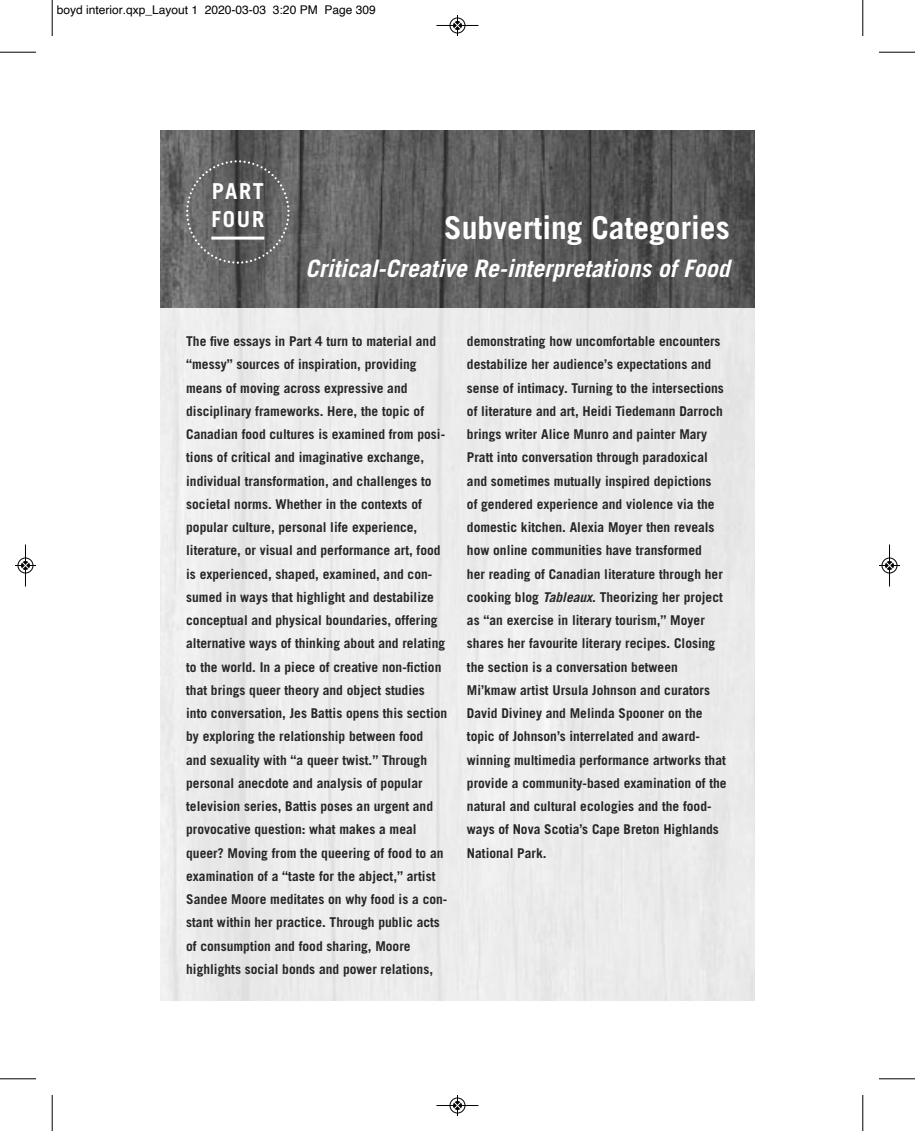
<style>
.page{position:relative;width:915px;height:1131px;background:#fff}
.page>*{position:absolute;margin:0;border:0;box-sizing:border-box;transform-origin:0 0}
.t1{font:700 31.5px "Trade Gothic";color:#fff}
.t2{font:italic 700 24px "Trade Gothic";color:#fff}
.t3{font:700 21.9px/27.5px "Trade Gothic";letter-spacing:.08em;color:#fff}
.t4{font:700 13.5px/23.2px "Trade Gothic";color:#272526}
.t5{font:12px "Helvetica";color:#000}
.s1{font-style:italic}
</style>
<div class="page">
<img style="left:160px;top:131px;width:594px;height:177px">
<div style="left:160px;top:308px;width:594px;height:692px;background:#ebebeb"></div>
<svg style="left:185px;top:159px;width:106px;height:106px;background:#656565"></svg>
<hr style="left:211px;top:236px;width:53px;height:3px;background:#fff">
<hr style="left:52px;top:0;width:1px;height:36px;background:#000">
<hr style="left:0;top:52px;width:36px;height:1px;background:#000">
<hr style="left:862px;top:0;width:1px;height:36px;background:#000">
<hr style="left:878px;top:52px;width:36px;height:1px;background:#000">
<hr style="left:52px;top:1094px;width:1px;height:36px;background:#000">
<hr style="left:0;top:1078px;width:36px;height:1px;background:#000">
<hr style="left:862px;top:1094px;width:1px;height:36px;background:#000">
<hr style="left:878px;top:1078px;width:36px;height:1px;background:#000">
<div style="left:449px;top:17px;width:16px;height:16px;border:1px solid #fff;border-radius:50%"></div>
<hr style="left:436px;top:25px;width:42px;height:1px;background:#000">
<div style="left:449px;top:18px;width:16px;height:15px;border:1px solid #000;border-radius:50%"></div>
<svg style="left:453px;top:15px;width:8px;height:21px"></svg>
<hr style="left:436px;top:1105px;width:42px;height:1px;background:#000">
<div style="left:449px;top:1097px;width:16px;height:16px;border:1px solid #000;border-radius:50%"></div>
<svg style="left:453px;top:1095px;width:8px;height:20px"></svg>
<div style="left:17px;top:557px;width:16px;height:16px;border:1px solid #fff;border-radius:50%"></div>
<hr style="left:25px;top:544px;width:1px;height:42px;background:#000">
<div style="left:18px;top:557px;width:15px;height:16px;border:1px solid #000;border-radius:50%"></div>
<svg style="left:15px;top:561px;width:21px;height:8px"></svg>
<hr style="left:889px;top:544px;width:1px;height:42px;background:#000">
<div style="left:881px;top:557px;width:16px;height:16px;border:1px solid #000;border-radius:50%"></div>
<svg style="left:879px;top:561px;width:20px;height:8px"></svg>
<p class="t5" style="left:57px;top:4px;width:320px">boyd interior.qxp_Layout 1 2020-03-03 3:20 PM Page 309</p>
<p class="t3" style="left:211px;top:180px;width:54px">PART<br>FOUR</p>
<p class="t1" style="left:444px;top:216px;width:287px">Subverting Categories</p>
<p class="t2" style="left:305px;top:259px;width:430px">Critical-Creative Re-interpretations of Food</p>
<p class="t4" style="left:186px;top:331px;width:263px">The five essays in Part 4 turn to material and “messy” sources of inspiration, providing means of moving across expressive and disciplinary frameworks. Here, the topic of Canadian food cultures is examined from posi&shy;tions of critical and imaginative exchange, individual transformation, and challenges to societal norms. Whether in the contexts of popular culture, personal life experience, literature, or visual and performance art, food is experienced, shaped, examined, and con&shy;sumed in ways that highlight and destabilize conceptual and physical boundaries, offering alternative ways of thinking about and relating to the world. In a piece of creative non-fiction that brings queer theory and object studies into conversation, Jes Battis opens this section by exploring the relationship between food<br>and sexuality with “a queer twist.” Through personal anecdote and analysis of popular television series, Battis poses an urgent and provocative question: what makes a meal queer? Moving from the queering of food to an examination of a “taste for the abject,” artist Sandee Moore meditates on why food is a con&shy;stant within her practice. Through public acts of consumption and food sharing, Moore highlights social bonds and power relations,</p>
<p class="t4" style="left:467px;top:331px;width:261px">demonstrating how uncomfortable encounters destabilize her audience’s expectations and sense of intimacy. Turning to the intersections of literature and art, Heidi Tiedemann Darroch brings writer Alice Munro and painter Mary Pratt into conversation through paradoxical and sometimes mutually inspired depictions<br>of gendered experience and violence via the domestic kitchen. Alexia Moyer then reveals how online communities have transformed<br>her reading of Canadian literature through her cooking blog <span class="s1">Tableaux</span>. Theorizing her project as “an exercise in literary tourism,” Moyer shares her favourite literary recipes. Closing the section is a conversation between Mi’kmaw artist Ursula Johnson and curators David Diviney and Melinda Spooner on the topic of Johnson’s interrelated and award&shy;winning multimedia performance artworks that provide a community-based examination of the natural and cultural ecologies and the food&shy;ways of Nova Scotia’s Cape Breton Highlands National Park.</p>
</div>
